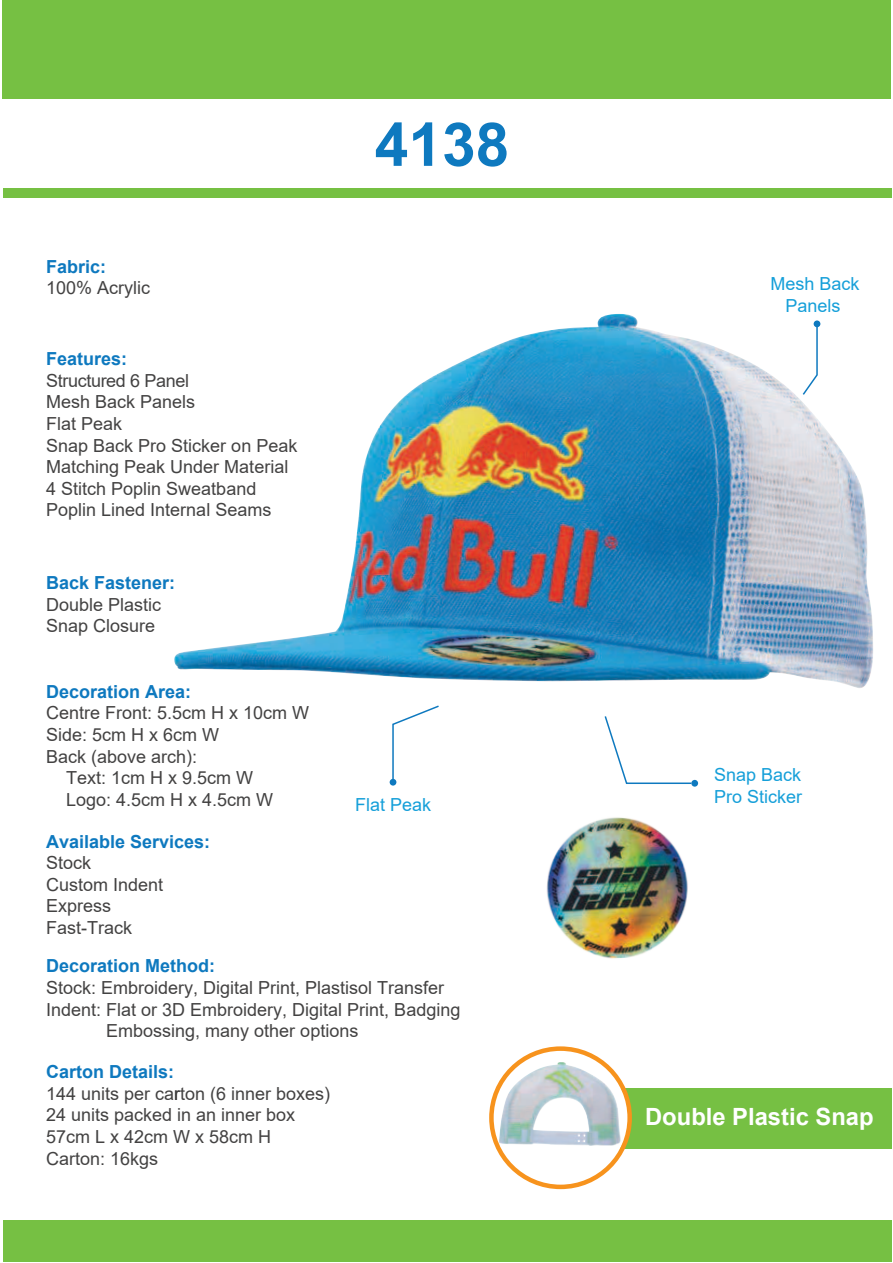
<style>
.page{position:relative;width:893px;height:1263px;background:#fff}
.page>*{position:absolute;margin:0;border:0;box-sizing:border-box;transform-origin:0 0}
.t1{font:700 60.45px "Arial";color:#0e79bf}
.t2{font:700 23.7px "Arial";color:#fff}
.t3{font:18px/21.6px "Arial";color:#434242}
.t4{font:700 18px "Arial";color:#0e79bf}
.t5{font:18px/21.6px "Arial";color:#159fd9}
</style>
<div class="page">
<svg style="left:389px;top:778px;width:7px;height:7px"></svg>
<div style="left:691px;top:779px;width:7px;height:7px;background:#0e79bf;border-radius:50%"></div>
<svg style="left:604px;top:716px;width:88px;height:68px"></svg>
<svg style="left:391px;top:705px;width:48px;height:78px"></svg>
<div style="left:620px;top:1087px;width:271px;height:61px;background:#76c043"></div>
<div style="left:513px;top:1060px;width:116px;height:115px;background:#fff;border-radius:50%"></div>
<div style="left:489px;top:1046px;width:143px;height:142px;border:4px solid #f7931d;border-radius:50%"></div>
<div style="left:2px;top:0;width:889px;height:99px;background:#76c043"></div>
<div style="left:3px;top:188px;width:888px;height:9px;background:#76c043"></div>
<div style="left:3px;top:1219px;width:888px;height:41px;background:#76c043"></div>
<img style="left:498px;top:1061px;width:123px;height:85px">
<img style="left:546px;top:817px;width:142px;height:142px">
<img style="left:174px;top:314px;width:699px;height:374px">
<p class="t4" style="left:46px;top:259px;width:61px">Fabric:</p>
<p class="t3" style="left:46px;top:279px;width:105px">100% Acrylic</p>
<p class="t4" style="left:46px;top:351px;width:82px">Features:</p>
<p class="t3" style="left:46px;top:371px;width:253px">Structured 6 Panel<br>Mesh Back Panels<br>Flat Peak<br>Snap Back Pro Sticker on Peak<br>Matching Peak Under Material<br>4 Stitch Poplin Sweatband<br>Poplin Lined Internal Seams</p>
<p class="t4" style="left:46px;top:576px;width:130px">Back Fastener:</p>
<p class="t3" style="left:46px;top:595px;width:116px">Double Plastic<br>Snap Closure</p>
<h1 class="t1" style="left:375px;top:122px;width:136px">4138</h1>
<p class="t4" style="left:46px;top:684px;width:146px">Decoration Area:</p>
<p class="t3" style="left:46px;top:704px;width:264px">Centre Front: 5.5cm H x 10cm W</p>
<p class="t3" style="left:46px;top:725px;width:174px">Side: 5cm H x 6cm W</p>
<p class="t3" style="left:46px;top:747px;width:152px">Back (above arch):</p>
<p class="t3" style="left:66px;top:768px;width:188px">Text: 1cm H x 9.5cm W</p>
<p class="t3" style="left:66px;top:790px;width:208px">Logo: 4.5cm H x 4.5cm W</p>
<p class="t4" style="left:46px;top:834px;width:166px">Available Services:</p>
<p class="t3" style="left:46px;top:853px;width:118px">Stock<br>Custom Indent<br>Express<br>Fast-Track</p>
<p class="t4" style="left:46px;top:959px;width:170px">Decoration Method:</p>
<p class="t3" style="left:46px;top:978px;width:399px">Stock: Embroidery, Digital Print, Plastisol Transfer</p>
<p class="t3" style="left:46px;top:999px;width:415px">Indent: Flat or 3D Embroidery, Digital Print, Badging</p>
<p class="t3" style="left:106px;top:1021px;width:253px">Embossing, many other options</p>
<p class="t4" style="left:46px;top:1065px;width:129px">Carton Details:</p>
<p class="t3" style="left:46px;top:1084px;width:285px">144 units per ca ton (6 inner boxes)<br>24 units packed in an inner box<br>57cm L x 42cm W x 58cm H<br>Carton: 16kgs</p>
<p class="t5" style="left:355px;top:795px;width:77px">Flat Peak</p>
<p class="t3" style="left:174px;top:1084px;width:7px">r</p>
<p class="t5" style="left:770px;top:275px;width:90px;text-align:center">Mesh Back<br>Panels</p>
<p class="t5" style="left:714px;top:765px;width:89px">Snap Back<br>Pro Sticker</p>
<h2 class="t2" style="left:645px;top:1107px;width:230px">Double Plastic Snap</h2>
</div>
